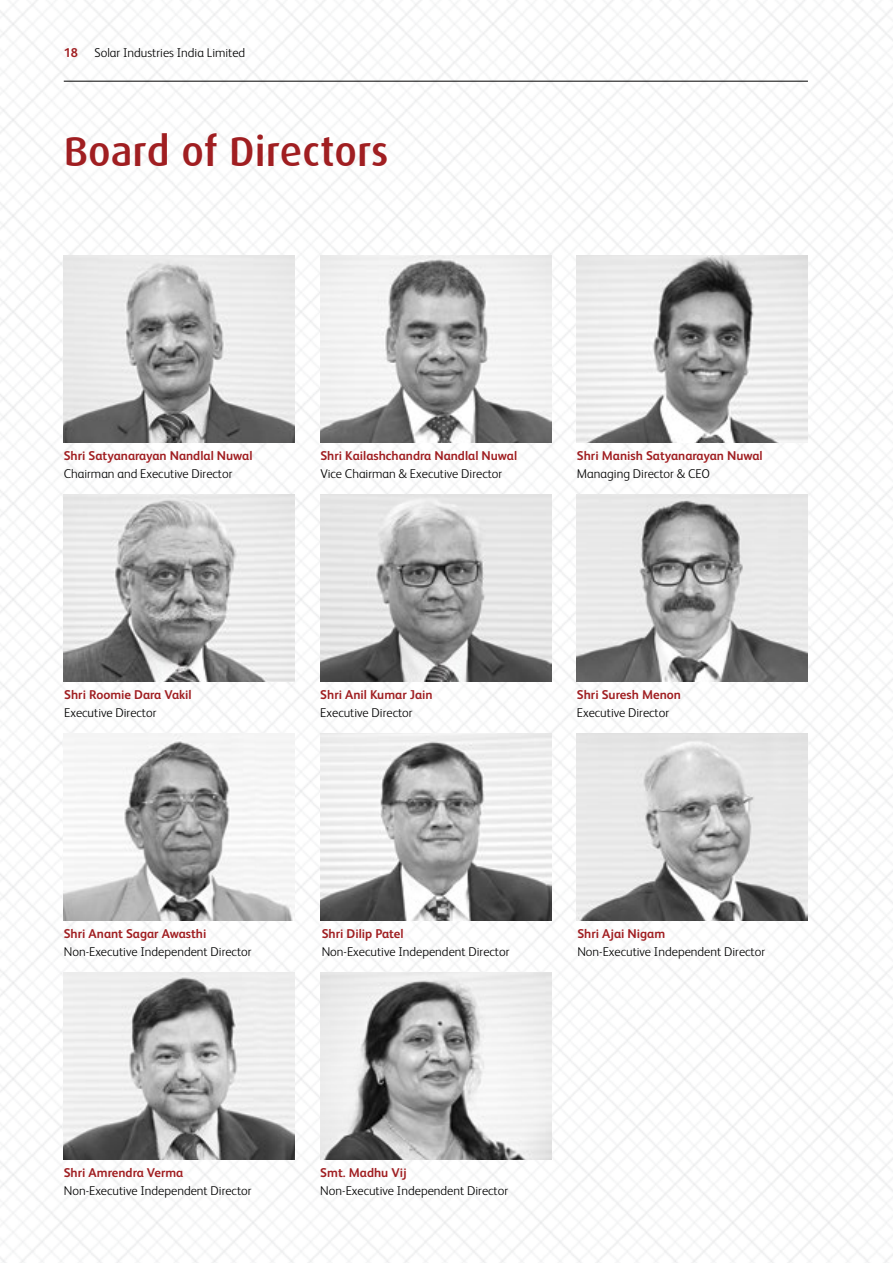
<style>
.page{position:relative;width:893px;height:1263px;background:#fff}
.page>*{position:absolute;margin:0;border:0;box-sizing:border-box;transform-origin:0 0}
.t1{font:500 42px "Dax";color:#a01e21}
.t2{font:300 12.75px "FS Albert";color:#000}
.t3{font:700 12.75px "FS Albert";color:#a01e21}
</style>
<div class="page">
<img style="left:0;top:0;width:893px;height:1263px">
<img style="left:64px;top:255px;width:231px;height:187px">
<img style="left:577px;top:494px;width:231px;height:187px">
<img style="left:320px;top:494px;width:231px;height:187px">
<img style="left:577px;top:733px;width:231px;height:187px">
<img style="left:577px;top:255px;width:231px;height:187px">
<img style="left:64px;top:733px;width:231px;height:187px">
<img style="left:320px;top:733px;width:231px;height:187px">
<img style="left:320px;top:972px;width:231px;height:187px">
<img style="left:64px;top:494px;width:231px;height:187px">
<img style="left:320px;top:255px;width:231px;height:187px">
<img style="left:64px;top:972px;width:231px;height:187px">
<hr style="left:64px;top:81px;width:744px;height:1px;background:#000">
<p class="t3" style="left:64px;top:45px;width:16px">18</p>
<p class="t2" style="left:95px;top:45px;width:152px">Solar Industries India Limited</p>
<h1 class="t1" style="left:64px;top:128px;width:326px">Board of Directors</h1>
<p class="t3" style="left:64px;top:448px;width:190px">Shri Satyanarayan Nandlal Nuwal</p>
<p class="t2" style="left:64px;top:466px;width:170px">Chairman and Executive Director</p>
<p class="t3" style="left:320px;top:448px;width:198px">Shri Kailashchandra Nandlal Nuwal</p>
<p class="t2" style="left:320px;top:466px;width:183px">Vice Chairman &amp; Executive Director</p>
<p class="t3" style="left:577px;top:448px;width:187px">Shri Manish Satyanarayan Nuwal</p>
<p class="t2" style="left:577px;top:466px;width:135px">Managing Director &amp; CEO</p>
<p class="t3" style="left:64px;top:687px;width:129px">Shri Roomie Dara Vakil</p>
<p class="t2" style="left:64px;top:705px;width:94px">Executive Director</p>
<p class="t3" style="left:320px;top:687px;width:114px">Shri Anil Kumar Jain</p>
<p class="t2" style="left:320px;top:705px;width:94px">Executive Director</p>
<p class="t3" style="left:577px;top:687px;width:106px">Shri Suresh Menon</p>
<p class="t2" style="left:577px;top:705px;width:94px">Executive Director</p>
<p class="t3" style="left:64px;top:926px;width:144px">Shri Anant Sagar Awasthi</p>
<p class="t2" style="left:64px;top:944px;width:189px">Non-Executive Independent Director</p>
<p class="t3" style="left:322px;top:926px;width:83px">Shri Dilip Patel</p>
<p class="t2" style="left:322px;top:944px;width:189px">Non-Executive Independent Director</p>
<p class="t3" style="left:577px;top:926px;width:89px">Shri Ajai Nigam</p>
<p class="t2" style="left:577px;top:944px;width:189px">Non-Executive Independent Director</p>
<p class="t3" style="left:64px;top:1165px;width:121px">Shri Amrendra Verma</p>
<p class="t2" style="left:64px;top:1183px;width:189px">Non-Executive Independent Director</p>
<p class="t3" style="left:320px;top:1165px;width:88px">Smt. Madhu Vij</p>
<p class="t2" style="left:320px;top:1183px;width:189px">Non-Executive Independent Director</p>
</div>
